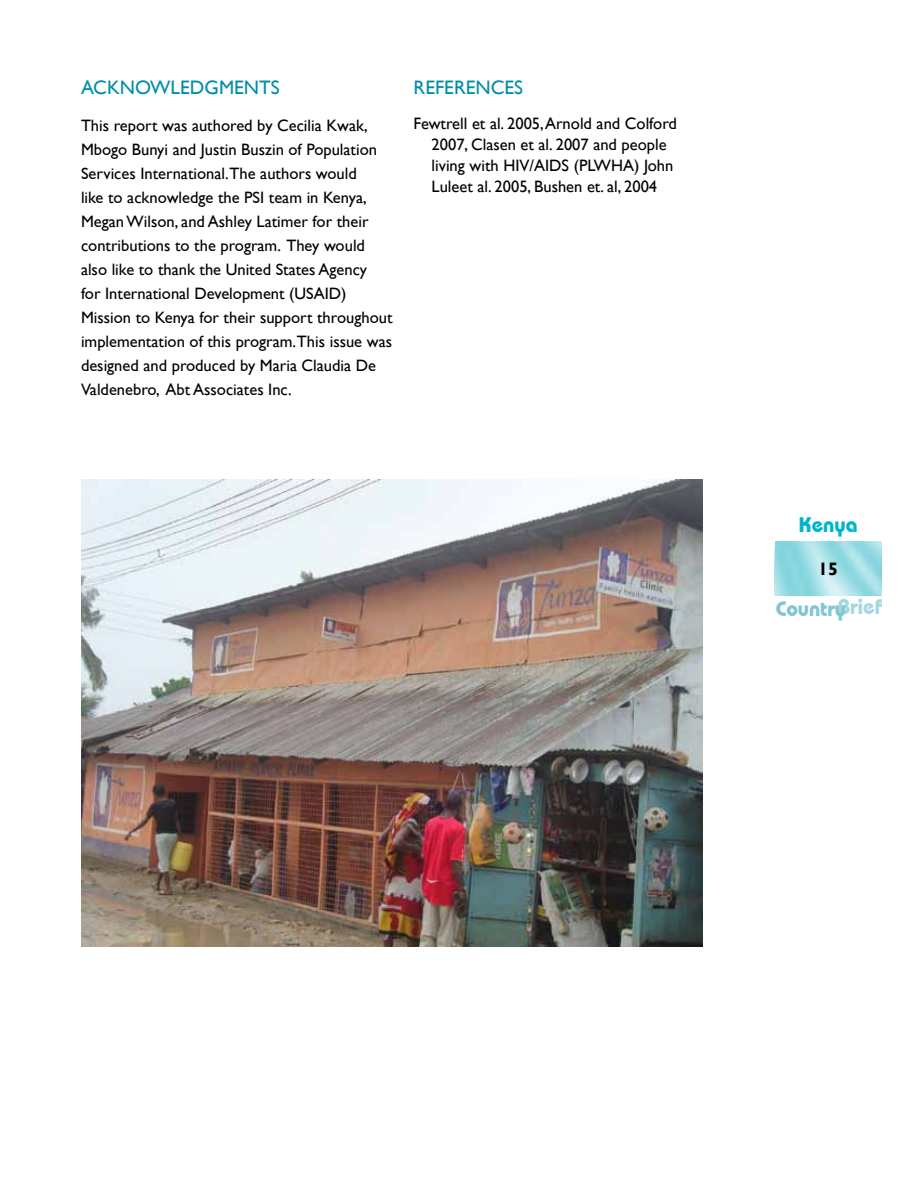
<style>
.page{position:relative;width:918px;height:1188px;background:#fff}
.page>*{position:absolute;margin:0;border:0;box-sizing:border-box;transform-origin:0 0}
.t1{font:700 21px "Bauhaus IT Cby BT";letter-spacing:-.005em;color:#80c6d4}
.t2{font:700 21px "Bauhaus IT Cby BT";color:#00b5cc}
.t3{font:19.5px "Gill Sans";color:#008da8}
.t4{font:700 18px "Gill Sans";color:#000}
.t5{font:16.5px/24px "Gill Sans";color:#000}
.t6{font:16.5px/21px "Gill Sans";color:#000}
.s1{color:#a6d7e1}
</style>
<div class="page">
<img style="left:774px;top:542px;width:108px;height:54px">
<img style="left:81px;top:480px;width:622px;height:466px">
<p class="t3" style="left:81px;top:77px;width:14px">Ack</p>
<p class="t3" style="left:120px;top:77px;width:162px">nowledgments</p>
<p class="t5" style="left:81px;top:113px;width:313px">This report was authored by Cecilia Kwak, Mbogo Bunyi and Justin Buszin of Population Services International.The authors would<br>like to acknowledge the PSI team in Kenya, Megan Wilson, and Ashley Latimer for their contributions to the program. They would also like to thank the United States Agency<br>for International Development (USAID)<br>Mission to Kenya for their support throughout implementation of this program.This issue was designed and produced by Maria Claudia De Valdenebro, Abt Associates Inc.</p>
<p class="t3" style="left:414px;top:77px;width:111px">References</p>
<p class="t6" style="left:432px;top:113px;width:247px;text-indent:-18px">Fewtrell et al. 2005, Arnold and Colford<br>2007, Clasen et al. 2007 and people living with HIV/AIDS</p>
<p class="t6" style="left:432px;top:155px;width:243px;text-indent:142px">(PLWHA) John<br>Luleet al. 2005, Bushen et. al, 2004</p>
<p class="t2" style="left:799px;top:512px;width:60px">Kenya</p>
<p class="t4" style="left:818px;top:558px;width:21px">15</p>
<p class="t1" style="left:776px;top:596px;width:108px">Country<span class="s1">Brief</span></p>
</div>
